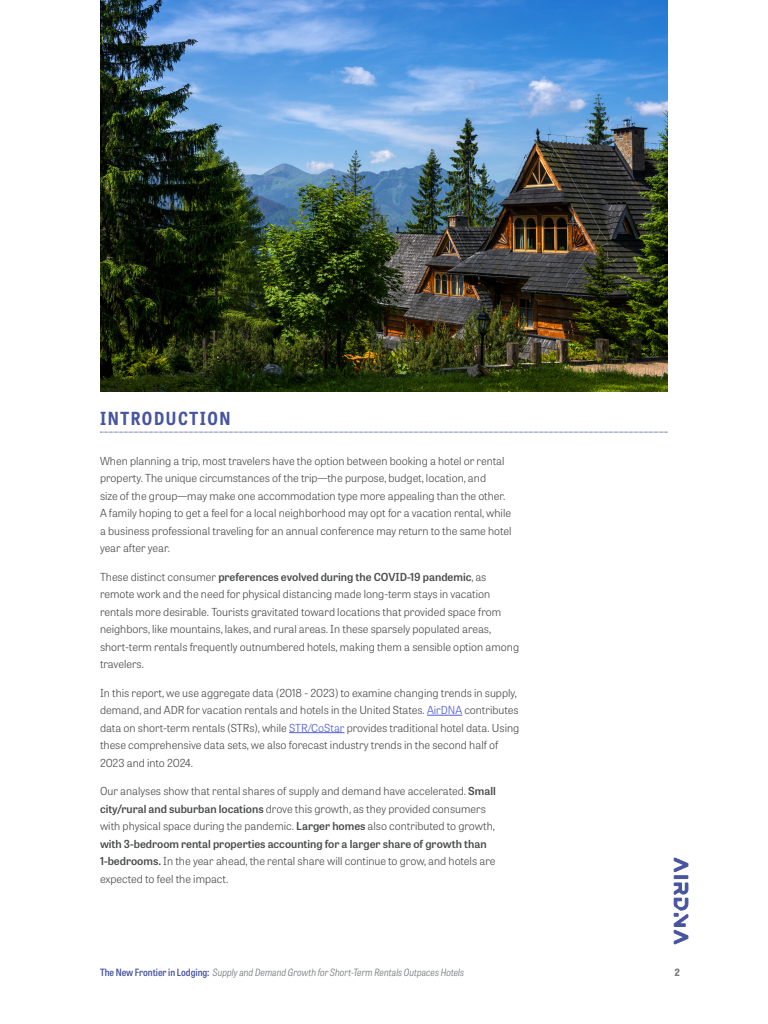
<style>
.page{position:relative;width:768px;height:1024px;background:#fff}
.page>*{position:absolute;margin:0;border:0;box-sizing:border-box;transform-origin:0 0}
.Headline_-_left{font:700 semi-condensed 18px "Tablet Gothic";letter-spacing:.09em;color:#4755a0}
.Body{font:300 11px/17.5px "Tablet Gothic";color:#4b4c4d}
.Header_-_title{font:italic 300 semi-condensed 10px "Tablet Gothic";color:#76787a}
.Header{font:700 10px "Tablet Gothic";color:#76787a}
.s1{font-weight:600}
.s2{color:#4f5cd6}
.s3{font-weight:600;font-style:normal;color:#4755a0}
</style>
<div class="page">
<svg style="left:674px;top:858px;width:14px;height:86px"></svg>
<hr style="left:427px;top:715px;width:35px;height:1px;background:#4f5cd6">
<hr style="left:289px;top:732px;width:56px;height:1px;background:#4f5cd6">
<img style="left:100px;top:0;width:568px;height:392px">
<svg style="left:100px;top:432px;width:568px;height:1px"></svg>
<p class="Headline_-_left" style="left:100px;top:406px;width:132px">INTRODUCTION</p>
<p class="Body" style="left:100px;top:451px;width:413px">When planning a trip, most travelers have the option between booking a hotel or rental property. The unique circumstances of the trip—the purpose, budget, location, and<br>size of the group—may make one accommodation type more appealing than the other.<br>A family hoping to get a feel for a local neighborhood may opt for a vacation rental, while a business professional traveling for an annual conference may return to the same hotel year after year.</p>
<p class="Body" style="left:100px;top:567px;width:421px">These distinct consumer <span class="s1">preferences evolved during the COVID-19 pandemic</span>, as remote work and the need for physical distancing made long-term stays in vacation rentals more desirable. Tourists gravitated toward locations that provided space from neighbors, like mountains, lakes, and rural areas. In these sparsely populated areas, short-term rentals frequently outnumbered hotels, making them a sensible option among travelers.</p>
<p class="Body" style="left:100px;top:683px;width:421px">In this report, we use aggregate data (2018 - 2023) to examine changing trends in supply, demand, and ADR for vacation rentals and hotels in the United States. <span class="s2">AirDNA</span> contributes data on short-term rentals (STRs), while <span class="s2">STR/CoStar</span> provides traditional hotel data. Using these comprehensive data sets, we also forecast industry trends in the second half of 2023 and into 2024.</p>
<p class="Body" style="left:100px;top:782px;width:397px">Our analyses show that rental shares of supply and demand have accelerated. <span class="s1">Small city/rural and suburban locations</span> drove this growth, as they provided consumers with physical space during the pandemic. <span class="s1">Larger homes</span> also contributed to growth, <span class="s1">with 3-bedroom rental properties accounting for a larger share of growth than 1-bedrooms.</span> In the year ahead, the rental share will continue to grow, and hotels are expected to feel the impact.</p>
<p class="Header_-_title" style="left:100px;top:965px;width:366px"><span class="s3">The New Frontier in Lodging:</span> Supply and Demand Growth for Short-Term Rentals Outpaces Hotels</p>
<p class="Header" style="left:674px;top:965px;width:7px">2</p>
</div>
